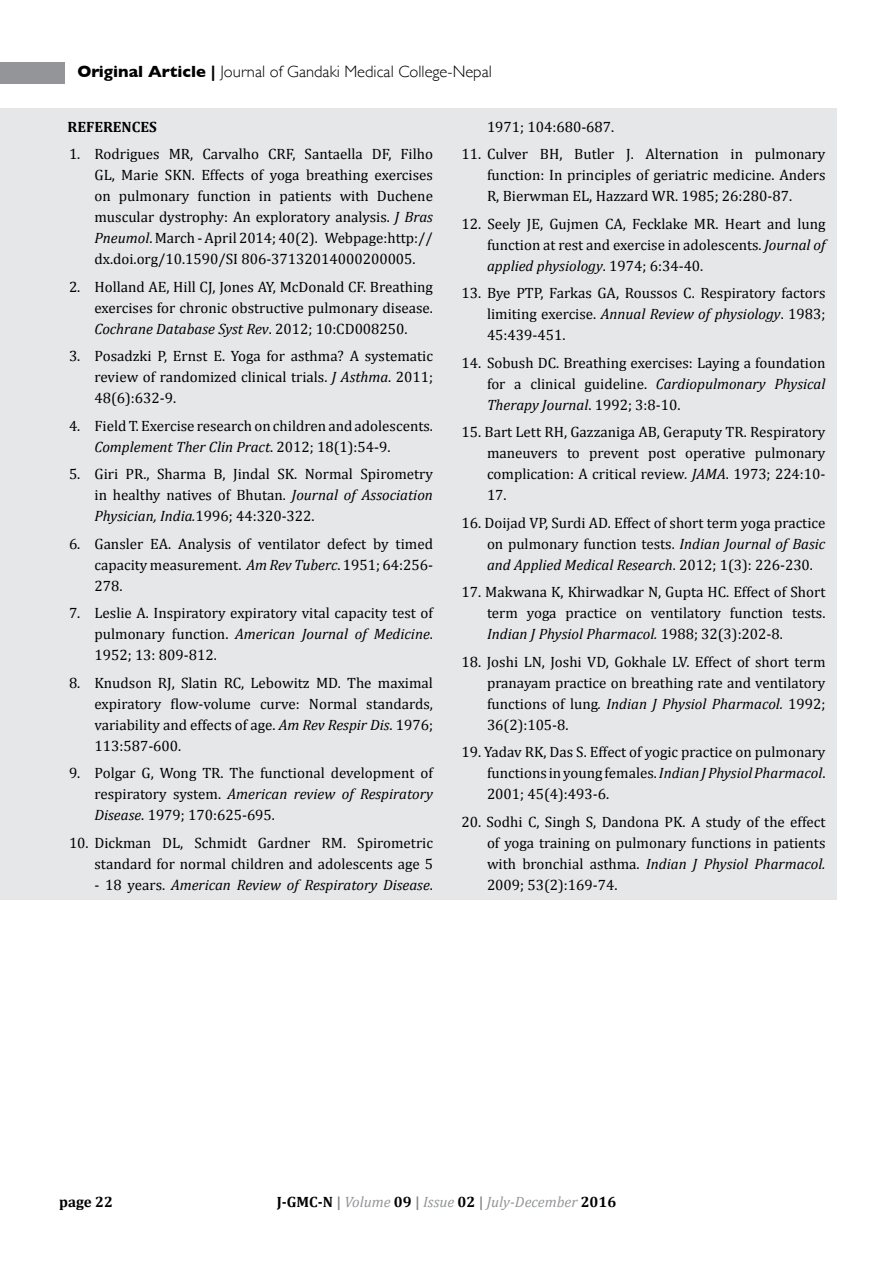
<style>
.page{position:relative;width:893px;height:1263px;background:#fff}
.page>*{position:absolute;margin:0;border:0;box-sizing:border-box;transform-origin:0 0}
.t1{font:300 16.5px "Gill Sans";color:#000}
.t2{font:15px/21px "Cambria";color:#000;text-align:justify}
.t3{font:italic 15px "Cambria";color:#000}
.t4{font:italic 15px "Cambria";color:#939598}
.t5{font:700 15px "Cambria";color:#000}
.s1{font-weight:700}
.s2{font-style:italic}
.s3{font-style:normal}
.s4{font-weight:700;font-style:normal;color:#000}
.s5{font-weight:700;font-style:normal;color:#808285}
</style>
<div class="page">
<div style="left:0;top:62px;width:65px;height:21px;background:#939598"></div>
<div style="left:0;top:108px;width:837px;height:791px;background:#e6e7e8"></div>
<p class="t1" style="left:77px;top:58px;width:416px"><span class="s1">Original Article |</span> Journal of Gandaki Medical College-Nepal</p>
<p class="t5" style="left:68px;top:116px;width:91px">REFERENCES</p>
<p class="t2" style="left:94px;top:143px;width:340px;text-indent:-26px">1. Rodrigues MR, Carvalho CRF, Santaella DF, Filho GL, Marie SKN. Effects of yoga breathing exercises on pulmonary function in patients with Duchene muscular dystrophy: An exploratory analysis. <span class="s2">J Bras Pneumol</span>. March - April 2014; 40(2). Webpage:http:// dx.doi.org/10.1590/SI 806-37132014000200005.</p>
<p class="t2" style="left:94px;top:276px;width:340px;text-indent:-26px">2. Holland AE, Hill CJ, Jones AY, McDonald CF. Breathing exercises for chronic obstructive pulmonary disease.<br><span class="s2">Cochrane Database Syst Rev</span>. 2012; 10:CD008250.</p>
<p class="t2" style="left:94px;top:345px;width:340px;text-indent:-26px">3. Posadzki P, Ernst E. Yoga for asthma? A systematic review of randomized clinical trials. <span class="s2">J Asthma</span>. 2011; 48(6):632-9.</p>
<p class="t2" style="left:94px;top:415px;width:340px;text-indent:-26px">4. Field T. Exercise research on children and adolescents.<br><span class="s2">Complement Ther Clin Pract</span>. 2012; 18(1):54-9.</p>
<p class="t2" style="left:94px;top:463px;width:340px;text-indent:-26px">5. Giri PR., Sharma B, Jindal SK. Normal Spirometry in healthy natives of Bhutan. <span class="s2">Journal of Association Physician, India.</span>1996; 44:320-322.</p>
<p class="t2" style="left:94px;top:533px;width:340px;text-indent:-26px">6. Gansler EA. Analysis of ventilator defect by timed capacity measurement. <span class="s2">Am Rev Tuberc</span>. 1951; 64:256- 278.</p>
<p class="t2" style="left:94px;top:602px;width:340px;text-indent:-26px">7. Leslie A. Inspiratory expiratory vital capacity test of pulmonary function. <span class="s2">American Journal of Medicine</span>.<br>1952; 13: 809-812.</p>
<p class="t2" style="left:94px;top:672px;width:340px;text-indent:-26px">8. Knudson RJ, Slatin RC, Lebowitz MD. The maximal expiratory flow-volume curve: Normal standards, variability and effects of age. <span class="s2">Am Rev Respir Dis</span>. 1976; 113:587-600.</p>
<p class="t2" style="left:94px;top:762px;width:340px;text-indent:-26px">9. Polgar G, Wong TR. The functional development of respiratory system. <span class="s2">American review of Respiratory Disease</span>. 1979; 170:625-695.</p>
<p class="t2" style="left:69px;top:832px;width:365px;text-align:right">10. Dickman DL, Schmidt Gardner RM. Spirometric standard for normal children and adolescents age 5</p>
<p class="t3" style="left:94px;top:874px;width:340px"><span class="s3">- 18 years.</span> American Review of Respiratory Disease<span class="s3">.</span></p>
<p class="t2" style="left:487px;top:116px;width:129px">1971; 104:680-687.</p>
<p class="t2" style="left:487px;top:143px;width:340px;text-indent:-26px">11. Culver BH, Butler J. Alternation in pulmonary function: In principles of geriatric medicine. Anders R, Bierwman EL, Hazzard WR. 1985; 26:280-87.</p>
<p class="t2" style="left:487px;top:213px;width:340px;text-indent:-26px">12. Seely JE, Gujmen CA, Fecklake MR. Heart and lung function at rest and exercise in adolescents. <span class="s2">Journal of applied physiology</span>. 1974; 6:34-40.</p>
<p class="t2" style="left:487px;top:282px;width:340px;text-indent:-26px">13. Bye PTP, Farkas GA, Roussos C. Respiratory factors limiting exercise. <span class="s2">Annual Review of physiology</span>. 1983; 45:439-451.</p>
<p class="t2" style="left:487px;top:352px;width:340px;text-indent:-26px">14. Sobush DC. Breathing exercises: Laying a foundation for a clinical guideline. <span class="s2">Cardiopulmonary Physical Therapy Journal</span>. 1992; 3:8-10.</p>
<p class="t2" style="left:487px;top:421px;width:340px;text-indent:-26px">15. Bart Lett RH, Gazzaniga AB, Geraputy TR. Respiratory maneuvers to prevent post operative pulmonary complication: A critical review<span class="s2">. JAMA</span>. 1973; 224:10- 17.</p>
<p class="t2" style="left:487px;top:512px;width:340px;text-indent:-26px">16. Doijad VP, Surdi AD. Effect of short term yoga practice on pulmonary function tests. <span class="s2">Indian Journal of Basic and Applied Medical Research</span>. 2012; 1(3): 226-230.</p>
<p class="t2" style="left:487px;top:581px;width:340px;text-indent:-26px">17. Makwana K, Khirwadkar N, Gupta HC. Effect of Short term yoga practice on ventilatory function tests.<br><span class="s2">Indian J Physiol Pharmacol.</span> 1988; 32(3):202-8.</p>
<p class="t2" style="left:487px;top:651px;width:340px;text-indent:-26px">18. Joshi LN, Joshi VD, Gokhale LV. Effect of short term pranayam practice on breathing rate and ventilatory functions of lung<span class="s2">. Indian J Physiol Pharmacol.</span> 1992; 36(2):105-8.</p>
<p class="t2" style="left:487px;top:741px;width:340px;text-indent:-25px">19. Yadav RK, Das S. Effect of yogic practice on pulmonary functions in young females. <span class="s2">Indian J Physiol Pharmacol</span>.<br>2001; 45(4):493-6.</p>
<p class="t2" style="left:487px;top:811px;width:340px;text-indent:-26px">20. Sodhi C, Singh S, Dandona PK. A study of the effect of yoga training on pulmonary functions in patients with bronchial asthma. <span class="s2">Indian J Physiol Pharmacol.<br></span>2009; 53(2):169-74.</p>
<p class="t5" style="left:59px;top:1191px;width:55px">page 22</p>
<p class="t4" style="left:277px;top:1191px;width:341px"><span class="s4">J-GMC-N</span> <span class="s5">|</span> Volume <span class="s4">09</span> <span class="s5">|</span> Issue <span class="s4">02</span> <span class="s5">|</span> July-December <span class="s4">2016</span></p>
</div>
